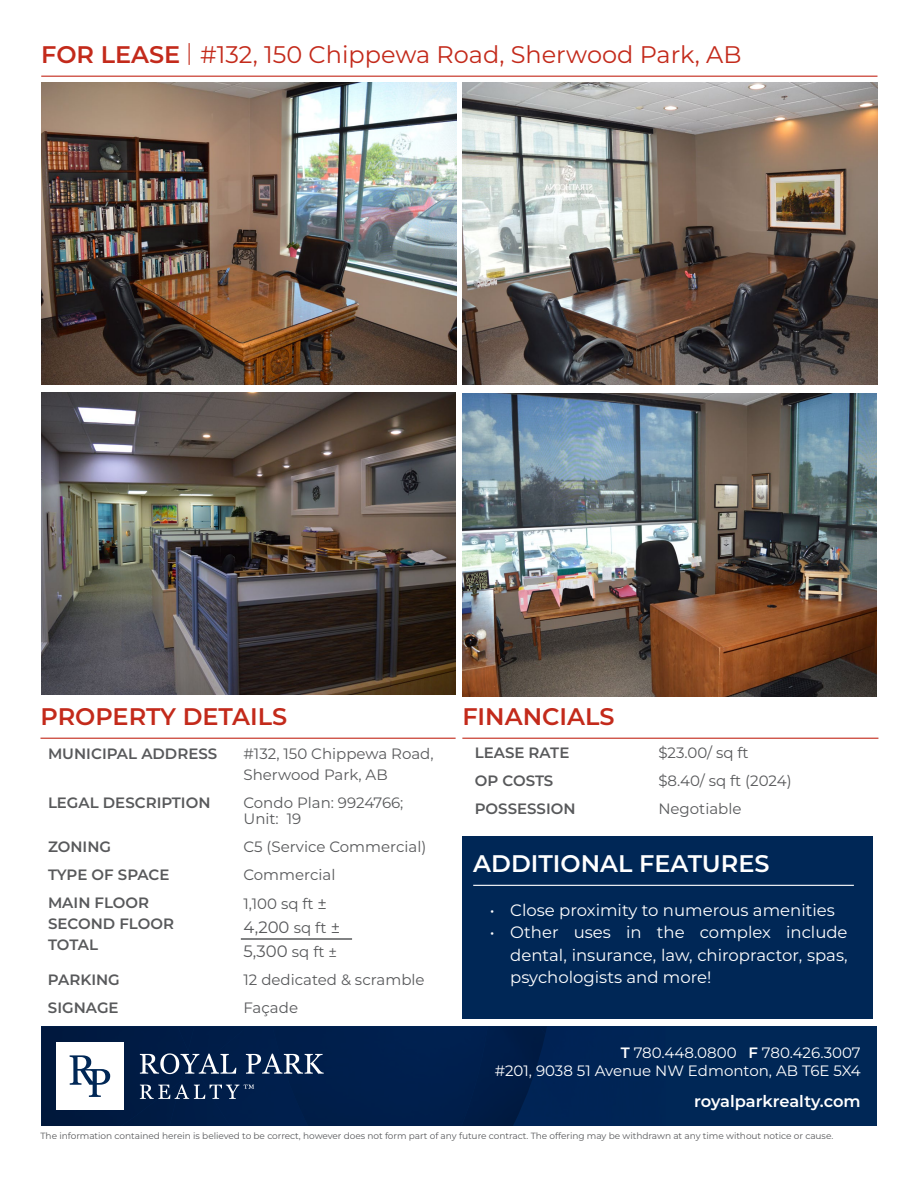
<style>
.page{position:relative;width:918px;height:1188px;background:#fff}
.page>*{position:absolute;margin:0;border:0;box-sizing:border-box;transform-origin:0 0}
.t1{font:24px "Montserrat";color:#c32a1b}
.t2{font:600 24px "Montserrat";color:#c32a1b}
.t3{font:600 24px "Montserrat";color:#fff}
.t4{font:16.5px/22.5px "Montserrat";color:#fff;text-align:justify}
.t5{font:16.5px/24px "Montserrat";color:#58595b}
.t6{font:600 16.2px "Montserrat";letter-spacing:-.005em;color:#fff}
.t7{font:15px/21px "Montserrat";color:#58595b}
.t8{font:600 15px/21px "Montserrat";color:#58595b}
.t9{font:15px/18px "Montserrat";color:#fff;text-align:right}
.t10{font:9px "Montserrat";letter-spacing:-.005em;color:#58595b}
.s1{font-weight:600}
.s2{font-size:16.5px}
.s3{font-size:15px}
</style>
<div class="page">
<div style="left:41px;top:1026px;width:836px;height:100px;background:#002756"></div>
<svg style="left:540px;top:1026px;width:7px;height:8px"></svg>
<div style="left:41px;top:1026px;width:140px;height:100px;background:#001941"></div>
<img style="left:178px;top:1026px;width:10px;height:25px">
<img style="left:181px;top:1051px;width:7px;height:2px">
<div style="left:121px;top:1081px;width:49px;height:45px;background:#001b42"></div>
<img style="left:170px;top:1074px;width:27px;height:52px">
<div style="left:197px;top:1026px;width:76px;height:100px;background:#001e4a"></div>
<div style="left:273px;top:1026px;width:215px;height:100px;background:#001f4d"></div>
<svg style="left:140px;top:1053px;width:96px;height:21px"></svg>
<svg style="left:246px;top:1054px;width:78px;height:20px"></svg>
<svg style="left:140px;top:1084px;width:114px;height:15px"></svg>
<div style="left:56px;top:1042px;width:68px;height:68px;background:#fff"></div>
<svg style="left:70px;top:1055px;width:40px;height:42px"></svg>
<img style="left:41px;top:392px;width:415px;height:303px">
<img style="left:42px;top:82px;width:414px;height:303px">
<img style="left:462px;top:394px;width:415px;height:302px">
<img style="left:463px;top:82px;width:414px;height:303px">
<hr style="left:40px;top:738px;width:416px;height:1px;background:#c32a1b">
<hr style="left:462px;top:738px;width:416px;height:1px;background:#c32a1b">
<div style="left:462px;top:836px;width:410px;height:182px;background:#002756"></div>
<hr style="left:41px;top:76px;width:837px;height:1px;background:#c32a1b">
<svg style="left:189px;top:43px;width:1px;height:22px"></svg>
<hr style="left:473px;top:885px;width:381px;height:1px;background:#fff">
<hr style="left:241px;top:938px;width:111px;height:2px;background:#58595b">
<h1 class="t1" style="left:41px;top:38px;width:702px"><span class="s1">FOR LEASE</span> #132, 150 Chippewa Road, Sherwood Park, AB</h1>
<h1 class="t2" style="left:40px;top:700px;width:248px">PROPERTY DETAILS</h1>
<p class="t8" style="left:48px;top:742px;width:171px">MUNICIPAL ADDRESS</p>
<p class="t7" style="left:243px;top:743px;width:192px">#132, 150 Chippewa Road,<br>Sherwood Park, AB</p>
<p class="t8" style="left:48px;top:791px;width:164px">LEGAL DESCRIPTION</p>
<p class="t7" style="left:243px;top:794px;width:162px;line-height:15.8px">Condo Plan: 9924766;<br>Unit: 19</p>
<p class="t8" style="left:48px;top:835px;width:65px">ZONING</p>
<p class="t7" style="left:243px;top:835px;width:184px">C5 (Service Commercial)</p>
<p class="t8" style="left:48px;top:863px;width:123px">TYPE OF SPACE</p>
<p class="t7" style="left:243px;top:863px;width:93px">Commercial</p>
<p class="t8" style="left:48px;top:891px;width:128px">MAIN FLOOR<br>SECOND FLOOR<br>TOTAL</p>
<p class="t7" style="left:243px;top:893px;width:85px">1,100 sq ft <span class="s2">±</span></p>
<p class="t5" style="left:243px;top:915px;width:98px">4,200 <span class="s3">sq ft</span> ±<br>5,300 <span class="s3">sq ft ±</span></p>
<p class="t8" style="left:48px;top:969px;width:73px">PARKING</p>
<p class="t7" style="left:243px;top:969px;width:183px">12 dedicated &amp; scramble</p>
<p class="t8" style="left:48px;top:997px;width:72px">SIGNAGE</p>
<p class="t7" style="left:243px;top:997px;width:56px">Façade</p>
<h1 class="t2" style="left:462px;top:700px;width:154px">FINANCIALS</h1>
<p class="t8" style="left:475px;top:742px;width:96px">LEASE RATE</p>
<p class="t7" style="left:658px;top:742px;width:92px">$23.00/ sq ft</p>
<p class="t8" style="left:475px;top:770px;width:80px">OP COSTS</p>
<p class="t7" style="left:658px;top:770px;width:135px">$8.40/ sq ft (2024)</p>
<p class="t8" style="left:475px;top:798px;width:102px">POSSESSION</p>
<p class="t7" style="left:658px;top:798px;width:85px">Negotiable</p>
<h1 class="t3" style="left:473px;top:847px;width:298px">ADDITIONAL FEATURES</h1>
<p class="t4" style="left:490px;top:898px;width:346px">• Close proximity to numerous amenities</p>
<p class="t4" style="left:510px;top:921px;width:339px;text-indent:-20px">• Other uses in the complex include dental, insurance, law, chiropractor, spas, psychologists and more!</p>
<p class="t9" style="left:495px;top:1044px;width:368px"><span class="s1">T</span> 780.448.0800 <span class="s1">F</span> 780.426.3007<br>#201, 9038 51 Avenue NW Edmonton, AB T6E 5X4</p>
<p class="t6" style="left:694px;top:1090px;width:168px">royalparkrealty.com</p>
<p class="t10" style="left:40px;top:1130px;width:794px">The information contained herein is believed to be correct, however does not form part of any future contract. The offering may be withdrawn at any time without notice or cause.</p>
</div>
